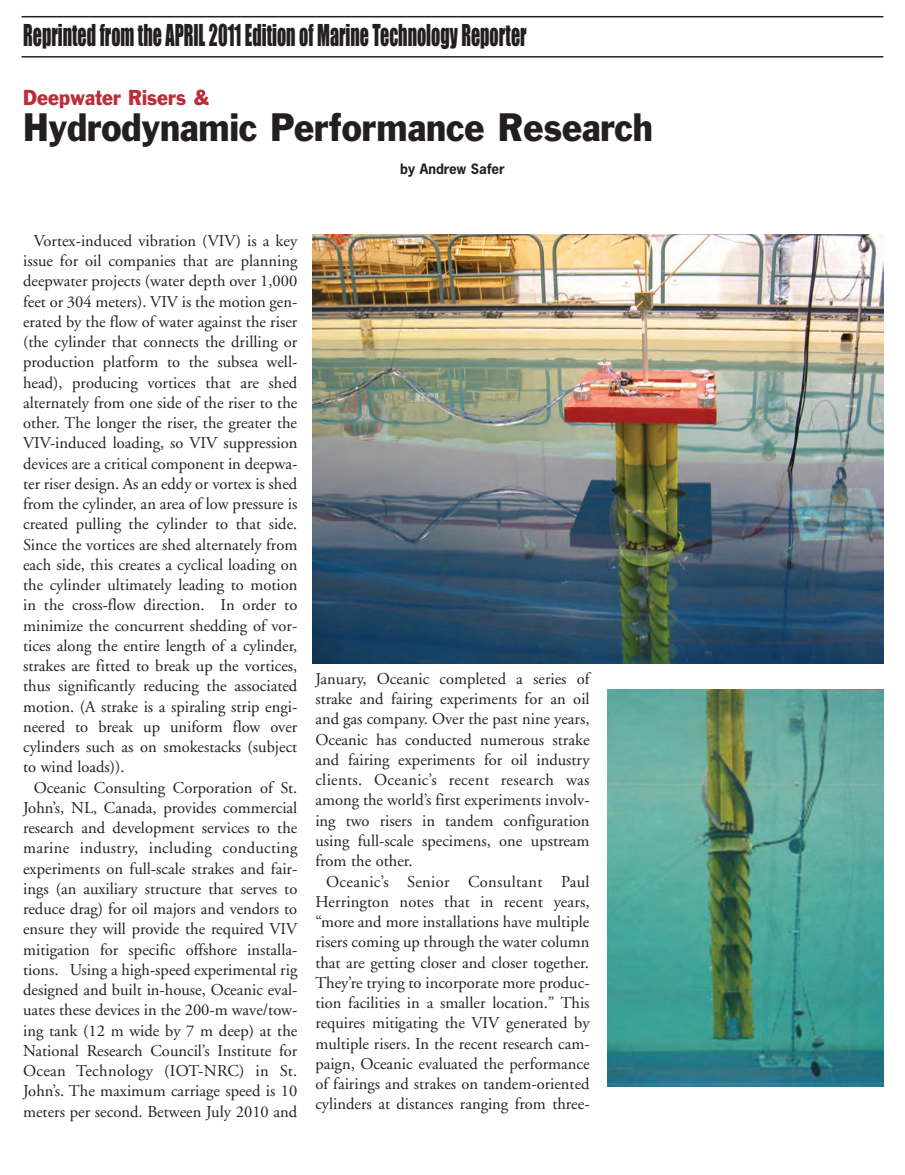
<style>
.page{position:relative;width:905px;height:1175px;background:#fff}
.page>*{position:absolute;margin:0;border:0;box-sizing:border-box;transform-origin:0 0}
.t1{font:36.6px "Franklin Gothic";color:#231f20;scale:.9 1}
.t2{font:27.9px "Impact";color:#231f20;scale:.65 1}
.t3{font:19.95px "Franklin Gothic";color:#bb2d38;scale:.9 1}
.t4{font:16.5px/20.2px "Adobe Garamond";color:#231f20;text-align:justify}
.t5{font:700 13.5px "News Gothic";color:#231f20}
</style>
<div class="page">
<hr style="left:22px;top:16px;width:861px;height:1px;background:#231f20">
<hr style="left:22px;top:56px;width:861px;height:2px;background:#231f20">
<img style="left:313px;top:234px;width:570px;height:429px">
<img style="left:608px;top:689px;width:275px;height:397px">
<h2 class="t2" style="left:23px;top:27px;width:776px">Reprinted from the APRIL 2011 Edition of Marine Technology Reporter</h2>
<p class="t3" style="left:23px;top:89px;width:208px">Deepwater Risers &amp;</p>
<h1 class="t1" style="left:23px;top:113px;width:701px">Hydrodynamic Performance Research</h1>
<p class="t5" style="left:400px;top:163px;width:106px">by Andrew Safer</p>
<p class="t4" style="left:23px;top:232px;width:276px;text-indent:11px">Vortex-induced vibration (VIV) is a key issue for oil companies that are planning deepwater projects (water depth over 1,000 feet or 304 meters). VIV is the motion gen&shy;erated by the flow of water against the riser (the cylinder that connects the drilling or production platform to the subsea well&shy;head), producing vortices that are shed alternately from one side of the riser to the other. The longer the riser, the greater the VIV-induced loading, so VIV suppression devices are a critical component in deepwa&shy;ter riser design. As an eddy or vortex is shed from the cylinder, an area of low pressure is created pulling the cylinder to that side.<br>Since the vortices are shed alternately from each side, this creates a cyclical loading on the cylinder ultimately leading to motion in the cross-flow direction. In order to minimize the concurrent shedding of vor&shy;tices along the entire length of a cylinder, strakes are fitted to break up the vortices, thus significantly reducing the associated motion. (A strake is a spiraling strip engi&shy;neered to break up uniform flow over cylinders such as on smokestacks (subject to wind loads)).</p>
<p class="t4" style="left:23px;top:778px;width:276px;text-indent:11px">Oceanic Consulting Corporation of St.<br>John’s, NL, Canada, provides commercial research and development services to the marine industry, including conducting experiments on full-scale strakes and fair&shy;ings (an auxiliary structure that serves to reduce drag) for oil majors and vendors to ensure they will provide the required VIV mitigation for specific offshore installa&shy;tions. Using a high-speed experimental rig designed and built in-house, Oceanic eval&shy;uates these devices in the 200-m wave/tow&shy;ing tank (12 m wide by 7 m deep) at the National Research Council’s Institute for Ocean Technology (IOT-NRC) in St.<br>John’s. The maximum carriage speed is 10 meters per second. Between July 2010 and</p>
<p class="t4" style="left:315px;top:670px;width:276px">January, Oceanic completed a series of strake and fairing experiments for an oil and gas company. Over the past nine years, Oceanic has conducted numerous strake and fairing experiments for oil industry clients. Oceanic’s recent research was among the world’s first experiments involv&shy;ing two risers in tandem configuration using full-scale specimens, one upstream from the other.</p>
<p class="t4" style="left:315px;top:872px;width:276px;text-indent:11px">Oceanic’s Senior Consultant Paul Herrington notes that in recent years, “more and more installations have multiple risers coming up through the water column that are getting closer and closer together.<br>They’re trying to incorporate more produc&shy;tion facilities in a smaller location.” This requires mitigating the VIV generated by multiple risers. In the recent research cam&shy;paign, Oceanic evaluated the performance of fairings and strakes on tandem-oriented cylinders at distances ranging from three-</p>
</div>
